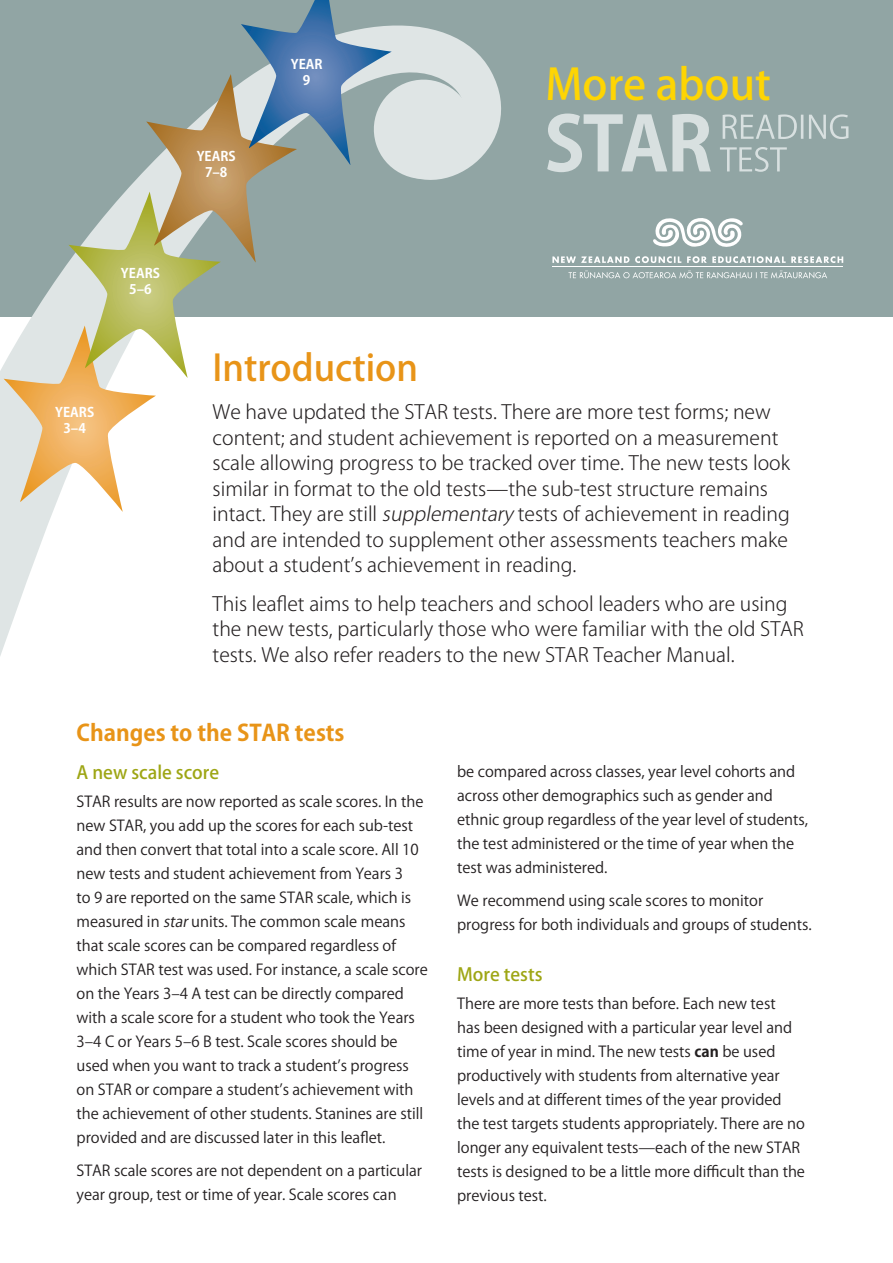
<style>
.page{position:relative;width:893px;height:1263px;background:#fff}
.page>*{position:absolute;margin:0;border:0;box-sizing:border-box;transform-origin:0 0}
.t1{font:500 42.45px "Koz Go Pro";color:#fed503}
.t2{font:500 36px "Koz Go Pro";color:#e89418}
.t3{font:700 22.5px "Koz Go Pro";color:#e89418}
.t4{font:300 19.5px/25.5px "Koz Go Pro";color:#231f20}
.t5{font:500 18px "Koz Go Pro";color:#9ea615}
.t6{font:15px/24px "Koz Go Pro";color:#231f20}
.t7{font:700 13.2px/15.8px "Koz Go Pro";color:#fff;text-align:center}
.s1{font-style:italic}
.s2{font-weight:700}
</style>
<div class="page">
<div style="left:0;top:0;width:893px;height:317px;background:#91a5a4"></div>
<svg style="left:547px;top:114px;width:164px;height:58px"></svg>
<svg style="left:720px;top:147px;width:67px;height:25px"></svg>
<svg style="left:723px;top:114px;width:125px;height:25px"></svg>
<svg style="left:568px;top:271px;width:259px;height:7px"></svg>
<svg style="left:653px;top:218px;width:90px;height:29px"></svg>
<svg style="left:552px;top:256px;width:291px;height:7px"></svg>
<hr style="left:552px;top:266px;width:291px;height:1px;background:#fff">
<svg style="left:0;top:55px;width:501px;height:601px"></svg>
<svg style="left:4px;top:0;width:475px;height:512px"></svg>
<p class="t7" style="left:121px;top:266px;width:40px">YEARS<br>5–6</p>
<p class="t7" style="left:55px;top:405px;width:40px">YEARS<br>3–4</p>
<p class="t7" style="left:197px;top:149px;width:40px">YEARS<br>7–8</p>
<p class="t7" style="left:291px;top:57px;width:33px">YEAR<br>9</p>
<h1 class="t1" style="left:546px;top:57px;width:227px">More about</h1>
<h2 class="t2" style="left:213px;top:345px;width:207px">Introduction</h2>
<p class="t4" style="left:213px;top:400px;width:579px">We have updated the STAR tests. There are more test forms; new content; and student achievement is reported on a measurement scale allowing progress to be tracked over time. The new tests look similar in format to the old tests—the sub-test structure remains intact. They are still <span class="s1">supplementary</span> tests of achievement in reading and are intended to supplement other assessments teachers make about a student’s achievement in reading.</p>
<h3 class="t4" style="left:213px;top:591px;width:593px">This leaflet aims to help teachers and school leaders who are using the new tests, particularly those who were familiar with the old STAR tests. We also refer readers to the new STAR Teacher Manual.</h3>
<h3 class="t3" style="left:77px;top:718px;width:270px">Changes to the STAR tests</h3>
<p class="t5" style="left:77px;top:761px;width:144px">A new scale score</p>
<p class="t6" style="left:77px;top:790px;width:353px">STAR results are now reported as scale scores. In the new STAR, you add up the scores for each sub-test and then convert that total into a scale score. All 10 new tests and student achievement from Years 3<br>to 9 are reported on the same STAR scale, which is measured in <span class="s1">star</span>units. The common scale means that scale scores can be compared regardless of which STAR test was used. For instance, a scale score on the Years 3–4 A test can be directly compared with a scale score for a student who took the Years 3–4 C or Years 5–6 B test. Scale scores should be used when you want to track a student’s progress on STAR or compare a student’s achievement with the achievement of other students. Stanines are still provided and are discussed later in this leaflet.</p>
<p class="t6" style="left:77px;top:1159px;width:347px">STAR scale scores are not dependent on a particular year group, test or time of year. Scale scores can</p>
<p class="t6" style="left:457px;top:760px;width:352px">be compared across classes, year level cohorts and across other demographics such as gender and ethnic group regardless of the year level of students, the test administered or the time of year when the test was administered.</p>
<p class="t6" style="left:457px;top:889px;width:356px">We recommend using scale scores to monitor progress for both individuals and groups of students.</p>
<p class="t5" style="left:457px;top:962px;width:87px">More tests</p>
<p class="t6" style="left:457px;top:992px;width:349px">There are more tests than before. Each new test<br>has been designed with a particular year level and time of year in mind. The new tests <span class="s2">can</span> be used productively with students from alternative year levels and at different times of the year provided the test targets students appropriately. There are no longer any equivalent tests—each of the new STAR tests is designed to be a little more difficult than the previous test.</p>
</div>
